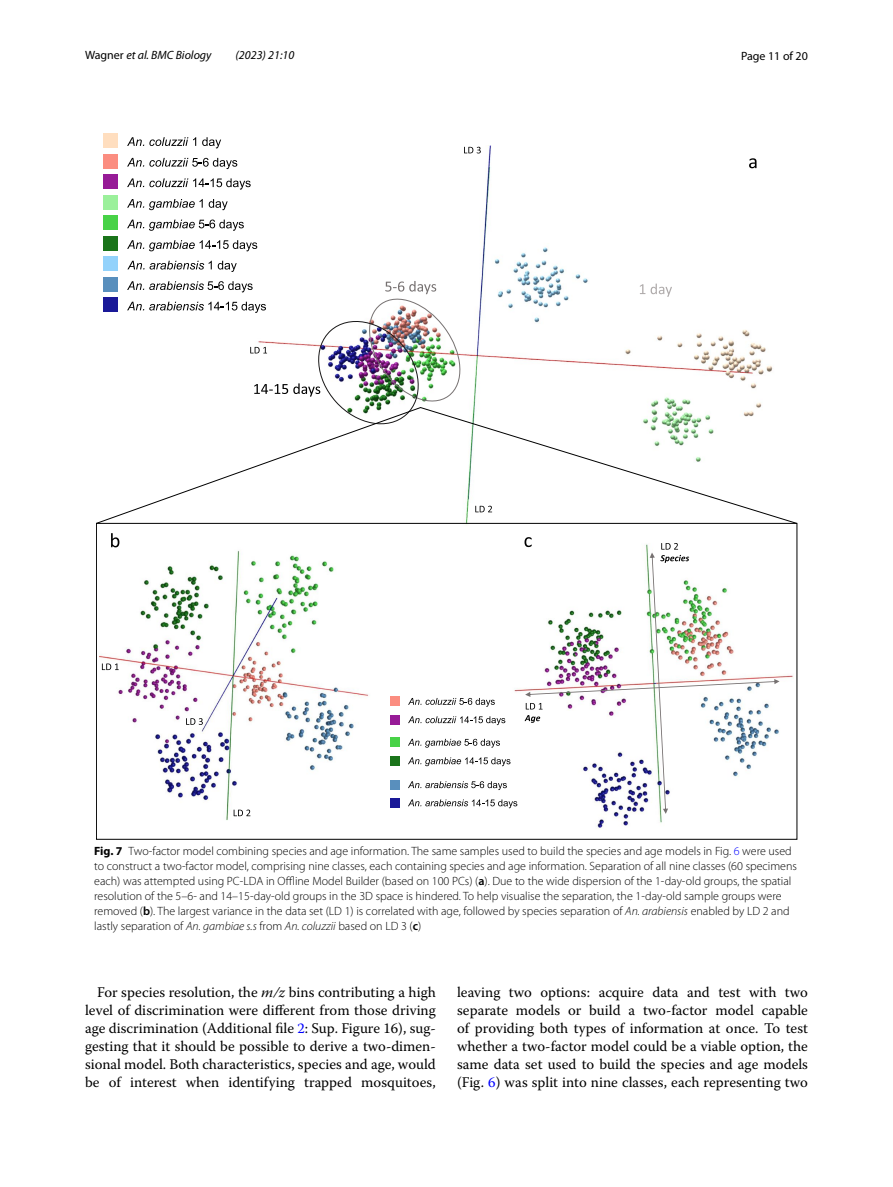
<style>
.page{position:relative;width:893px;height:1187px;background:#fff}
.page>*{position:absolute;margin:0;border:0;box-sizing:border-box;transform-origin:0 0}
.t1{font:14.7px/18px "Warnock Pro";color:#000;text-align:justify}
.t2{font:300 12px/15px "Myriad Pro";color:#000}
.t3{font:italic 12px "Myriad Pro";color:#000}
.t4{font:12px "Myriad Pro";color:#000}
.s1{font-style:normal}
.s2{font-weight:700}
.s3{color:#00f}
.s4{font-weight:600}
.s5{font-style:italic}
</style>
<div class="page">
<img style="left:100px;top:145px;width:693px;height:683px">
<svg style="left:640px;top:283px;width:32px;height:14px"></svg>
<svg style="left:464px;top:147px;width:17px;height:6px"></svg>
<div style="left:103px;top:133px;width:15px;height:15px;background:#ffdebf"></div>
<div style="left:103px;top:154px;width:15px;height:14px;background:#fb8d80"></div>
<div style="left:103px;top:174px;width:15px;height:15px;background:#971b97"></div>
<div style="left:103px;top:195px;width:15px;height:15px;background:#9bf09b"></div>
<div style="left:103px;top:215px;width:15px;height:15px;background:#48d247"></div>
<div style="left:103px;top:236px;width:15px;height:15px;background:#1a741a"></div>
<div style="left:103px;top:256px;width:15px;height:15px;background:#93d2fb"></div>
<div style="left:103px;top:277px;width:15px;height:15px;background:#598fbd"></div>
<div style="left:103px;top:297px;width:15px;height:15px;background:#1a1998"></div>
<svg style="left:127px;top:137px;width:94px;height:11px"></svg>
<svg style="left:127px;top:158px;width:110px;height:11px"></svg>
<svg style="left:127px;top:178px;width:124px;height:12px"></svg>
<svg style="left:127px;top:199px;width:101px;height:11px"></svg>
<svg style="left:127px;top:219px;width:117px;height:12px"></svg>
<svg style="left:127px;top:240px;width:130px;height:11px"></svg>
<svg style="left:127px;top:261px;width:110px;height:11px"></svg>
<img style="left:127px;top:281px;width:338px;height:126px">
<svg style="left:96px;top:407px;width:701px;height:117px"></svg>
<svg style="left:749px;top:158px;width:7px;height:10px"></svg>
<svg style="left:111px;top:533px;width:8px;height:14px"></svg>
<svg style="left:524px;top:537px;width:255px;height:276px"></svg>
<div style="left:390px;top:696px;width:10px;height:10px;background:#fb8d80"></div>
<div style="left:390px;top:714px;width:10px;height:10px;background:#971b97"></div>
<div style="left:390px;top:737px;width:10px;height:10px;background:#48d247"></div>
<div style="left:390px;top:755px;width:10px;height:10px;background:#1a741a"></div>
<div style="left:390px;top:779px;width:10px;height:10px;background:#598fbd"></div>
<div style="left:390px;top:797px;width:10px;height:10px;background:#1a1998"></div>
<svg style="left:408px;top:698px;width:87px;height:8px"></svg>
<svg style="left:408px;top:716px;width:97px;height:9px"></svg>
<svg style="left:408px;top:738px;width:92px;height:9px"></svg>
<svg style="left:408px;top:757px;width:102px;height:9px"></svg>
<svg style="left:408px;top:781px;width:99px;height:9px"></svg>
<svg style="left:408px;top:799px;width:109px;height:9px"></svg>
<svg style="left:102px;top:663px;width:17px;height:7px"></svg>
<svg style="left:234px;top:809px;width:16px;height:7px"></svg>
<svg style="left:186px;top:718px;width:17px;height:6px"></svg>
<svg style="left:475px;top:505px;width:17px;height:7px"></svg>
<p class="t3" style="left:85px;top:48px;width:128px"><span class="s1">Wagner</span> et al. BMC Biology</p>
<p class="t3" style="left:236px;top:48px;width:60px">(2023) 21:10</p>
<p class="t4" style="left:741px;top:48px;width:68px">Page 11 of 20</p>
<p class="t2" style="left:94px;top:843px;width:704px"><span class="s2">Fig. 7</span> Two-factor model combining species and age information. The same samples used to build the species and age models in Fig. <span class="s3">6</span> were used to construct a two-factor model, comprising nine classes, each containing species and age information. Separation of all nine classes (60 specimens each) was attempted using PC-LDA in Offline Model Builder (based on 100 PCs) (<span class="s4">a</span>). Due to the wide dispersion of the 1-day-old groups, the spatial resolution of the 5–6- and 14–15-day-old groups in the 3D space is hindered. To help visualise the separation, the 1-day-old sample groups were removed (<span class="s4">b</span>). The largest variance in the data set (LD 1) is correlated with age, followed by species separation of <span class="s5">An. arabiensis</span> enabled by LD 2 and lastly separation of <span class="s5">An. gambiae s.s</span> from <span class="s5">An. coluzzii</span> based on LD 3 (<span class="s4">c</span>)</p>
<p class="t1" style="left:85px;top:982px;width:352px;text-indent:12px">For species resolution, the <span class="s5">m/z</span> bins contributing a high level of discrimination were different from those driving age discrimination (Additional file <span class="s3">2</span>: Sup. Figure 16), sug&shy;gesting that it should be possible to derive a two-dimen&shy;sional model. Both characteristics, species and age, would be of interest when identifying trapped mosquitoes,</p>
<p class="t1" style="left:457px;top:982px;width:352px">leaving two options: acquire data and test with two separate models or build a two-factor model capable of providing both types of information at once. To test whether a two-factor model could be a viable option, the same data set used to build the species and age models (Fig. <span class="s3">6</span>) was split into nine classes, each representing two</p>
</div>
